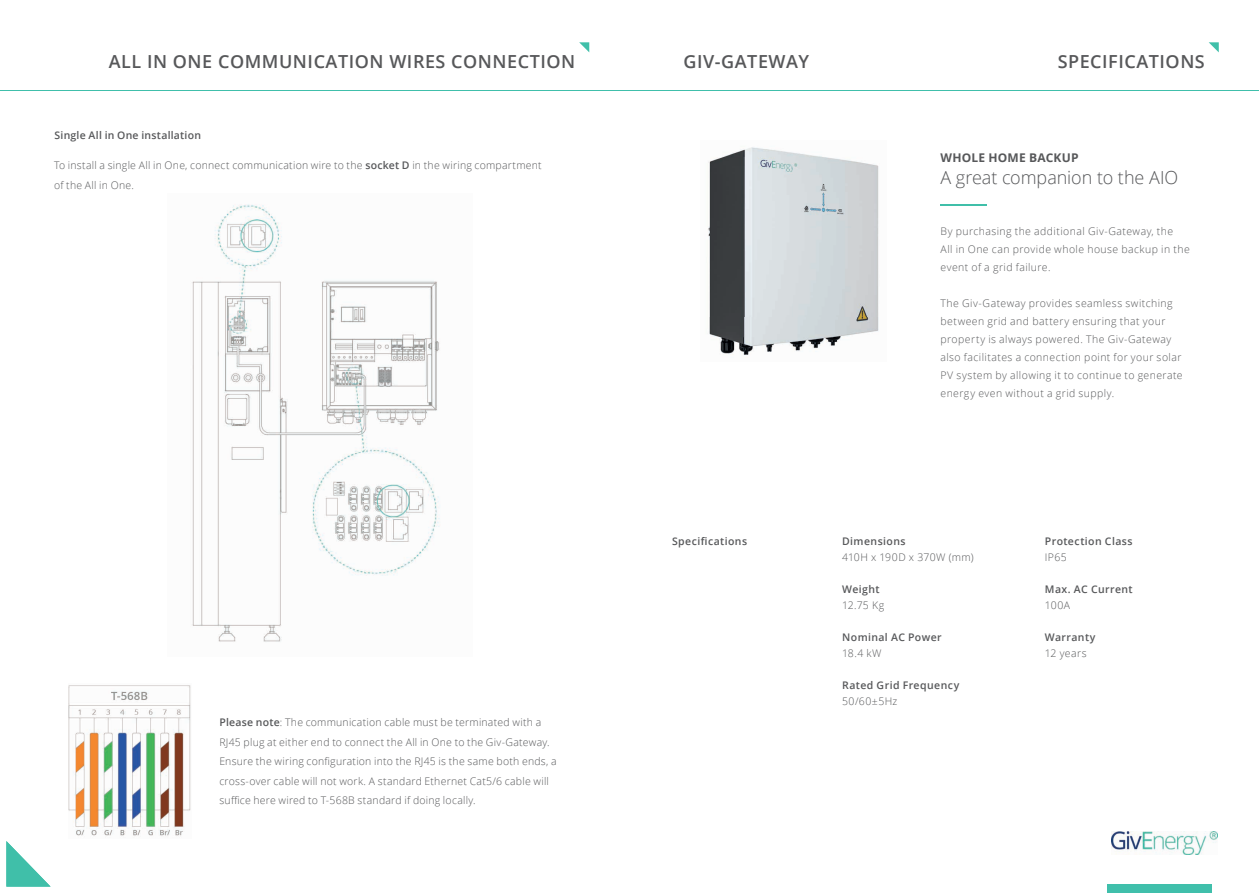
<style>
.page{position:relative;width:1259px;height:893px;background:#fff}
.page>*{position:absolute;margin:0;border:0;box-sizing:border-box;transform-origin:0 0}
.t1{font:600 18px "Open Sans";letter-spacing:.03em;color:#57585a}
.t2{font:300 18px "Open Sans";letter-spacing:-.005em;color:#57585a}
.t3{font:700 12px "Open Sans";letter-spacing:.02em;color:#57585a}
.t4{font:300 10.5px/18px "Open Sans";letter-spacing:.035em;color:#57585a}
.t5{font:600 10.5px "Open Sans";letter-spacing:.04em;color:#57585a}
.t6{font:600 10.5px "Open Sans";letter-spacing:.02em;color:#57585a}
.s1{font-weight:600}
</style>
<div class="page">
<img style="left:708px;top:147px;width:171px;height:208px">
<hr style="left:629px;top:90px;width:630px;height:1px;background:#40bfab">
<svg style="left:1209px;top:42px;width:9px;height:10px"></svg>
<hr style="left:940px;top:204px;width:47px;height:2px;background:#40bfa9">
<hr style="left:0;top:90px;width:629px;height:1px;background:#40bfab">
<svg style="left:579px;top:42px;width:10px;height:10px"></svg>
<img style="left:68px;top:685px;width:123px;height:151px">
<img style="left:192px;top:204px;width:248px;height:438px">
<svg style="left:6px;top:841px;width:45px;height:46px"></svg>
<div style="left:1107px;top:884px;width:105px;height:9px;background:#40bfab"></div>
<img style="left:1111px;top:831px;width:106px;height:23px">
<h1 class="t1" style="left:109px;top:49px;width:468px">ALL IN ONE COMMUNICATION WIRES CONNECTION</h1>
<p class="t6" style="left:55px;top:128px;width:148px">Single All in One installation</p>
<p class="t4" style="left:54px;top:155px;width:489px;line-height:19.5px">To install a single All in One, connect communication wire to the <span class="s1">socket D</span> in the wiring compartment of the All in One.</p>
<p class="t4" style="left:219px;top:712px;width:339px;line-height:19.5px"><span class="s1">Please note</span>: The communication cable must be terminated with a RJ45 plug at either end to connect the All in One to the Giv-Gateway.<br>Ensure the wiring configuration into the RJ45 is the same both ends, a cross-over cable will not work. A standard Ethernet Cat5/6 cable will suffice here wired to T-568B standard if doing locally.</p>
<h1 class="t1" style="left:683px;top:49px;width:127px">GIV-GATEWAY</h1>
<h1 class="t1" style="left:1057px;top:49px;width:149px">SPECIFICATIONS</h1>
<p class="t3" style="left:940px;top:150px;width:140px">WHOLE HOME BACKUP</p>
<h1 class="t2" style="left:940px;top:165px;width:239px">A great companion to the AIO</h1>
<p class="t4" style="left:940px;top:222px;width:251px">By purchasing the additional Giv-Gateway, the<br>All in One can provide whole house backup in the event of a grid failure.</p>
<p class="t4" style="left:940px;top:294px;width:244px">The Giv-Gateway provides seamless switching between grid and battery ensuring that your property is always powered. The Giv-Gateway also facilitates a connection point for your solar PV system by allowing it to continue to generate energy even without a grid supply.</p>
<p class="t5" style="left:672px;top:534px;width:77px">Specifications</p>
<p class="t5" style="left:842px;top:534px;width:65px">Dimensions</p>
<p class="t4" style="left:842px;top:548px;width:133px">410H x 190D x 370W (mm)</p>
<p class="t5" style="left:842px;top:582px;width:39px">Weight</p>
<p class="t4" style="left:842px;top:596px;width:44px">12.75 Kg</p>
<p class="t5" style="left:842px;top:630px;width:101px">Nominal AC Power</p>
<p class="t4" style="left:842px;top:643px;width:41px">18.4 kW</p>
<p class="t5" style="left:842px;top:678px;width:119px">Rated Grid Frequency</p>
<p class="t4" style="left:842px;top:691px;width:57px">50/60±5Hz</p>
<p class="t5" style="left:1045px;top:534px;width:89px">Protection Class</p>
<p class="t4" style="left:1045px;top:548px;width:23px">IP65</p>
<p class="t5" style="left:1045px;top:582px;width:89px">Max. AC Current</p>
<p class="t4" style="left:1045px;top:596px;width:27px">100A</p>
<p class="t5" style="left:1045px;top:630px;width:52px">Warranty</p>
<p class="t4" style="left:1045px;top:643px;width:43px">12 years</p>
</div>
